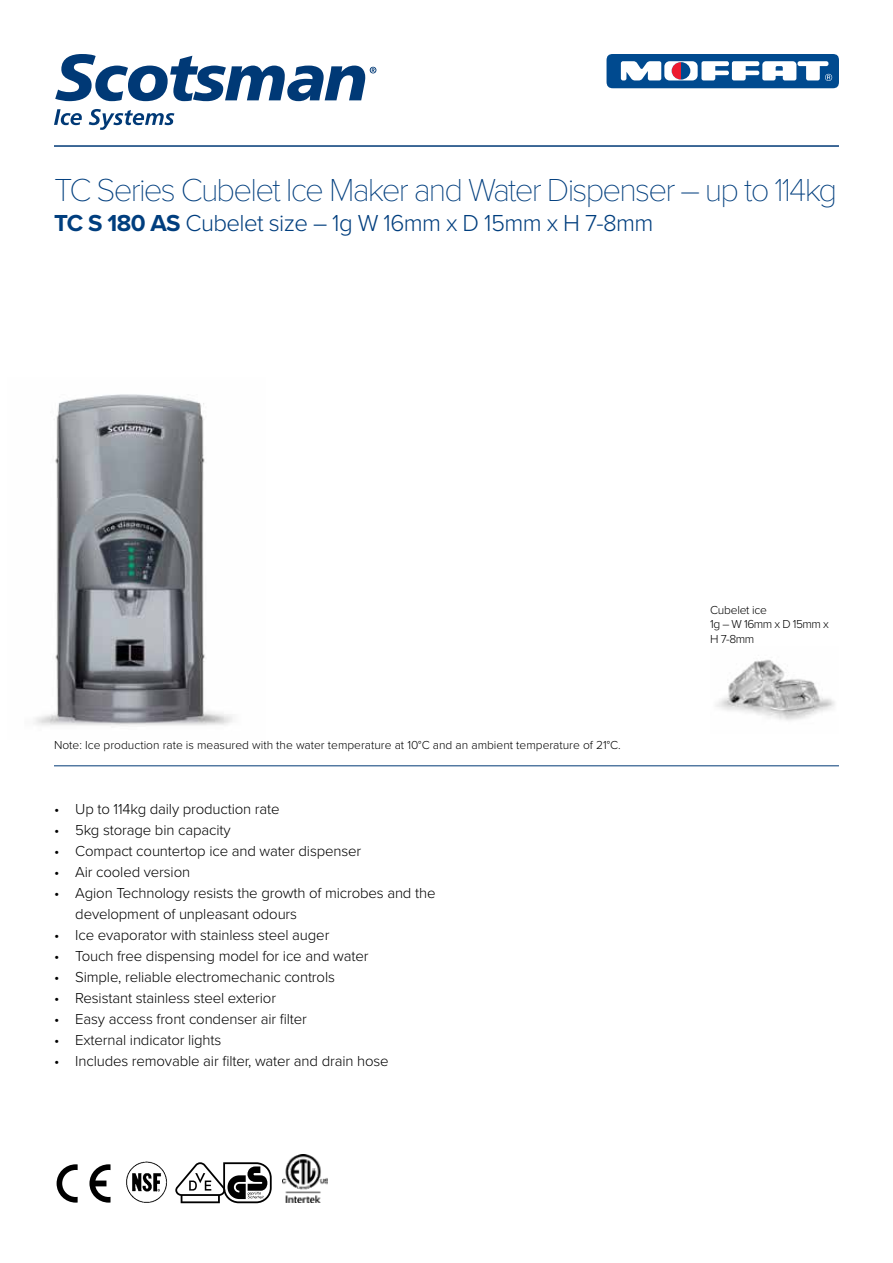
<style>
.page{position:relative;width:893px;height:1263px;background:#fff}
.page>*{position:absolute;margin:0;border:0;box-sizing:border-box;transform-origin:0 0}
.t1{font:100 33px "Proxima Nova T";letter-spacing:-.055em;color:#003e7e}
.t2{font:300 24px "Proxima Nova";letter-spacing:-.025em;color:#003e7e}
.t3{font:300 15px/21px "Proxima Nova";letter-spacing:-.01em;color:#000}
.t4{font:300 12px "Proxima Nova";color:#000}
.t5{font:300 12px/14.2px "Proxima Nova";letter-spacing:-.04em;color:#000}
.s1{font-weight:700}
</style>
<div class="page">
<img style="left:34px;top:394px;width:199px;height:332px">
<img style="left:716px;top:659px;width:119px;height:62px">
<svg style="left:55px;top:54px;width:321px;height:47px"></svg>
<svg style="left:54px;top:109px;width:28px;height:16px"></svg>
<svg style="left:89px;top:109px;width:85px;height:21px"></svg>
<hr style="left:54px;top:145px;width:785px;height:2px;background:#003976">
<hr style="left:54px;top:765px;width:785px;height:1px;background:#003976">
<svg style="left:606px;top:54px;width:233px;height:34px"></svg>
<svg style="left:89px;top:1164px;width:22px;height:38px"></svg>
<svg style="left:57px;top:1164px;width:21px;height:38px"></svg>
<img style="left:126px;top:1161px;width:42px;height:42px">
<img style="left:282px;top:1154px;width:46px;height:48px">
<svg style="left:175px;top:1162px;width:97px;height:41px"></svg>
<h1 class="t1" style="left:54px;top:165px;width:785px">TC Series Cubelet Ice Maker and Water Dispenser – up to 114kg</h1>
<h2 class="t2" style="left:54px;top:205px;width:601px"><span class="s1">TC S 180 AS</span> Cubelet size – 1g W 16mm x D 15mm x H 7-8mm</h2>
<p class="t4" style="left:54px;top:736px;width:568px">Note: Ice production rate is measured with the water temperature at 10°C and an ambient temperature of 21°C.</p>
<p class="t3" style="left:54px;top:797px;width:227px">• Up to 114kg daily production rate</p>
<p class="t3" style="left:54px;top:818px;width:178px">• 5kg storage bin capacity</p>
<p class="t3" style="left:54px;top:839px;width:309px">• Compact countertop ice and water dispenser</p>
<p class="t3" style="left:54px;top:860px;width:138px">• Air cooled version</p>
<p class="t3" style="left:75px;top:881px;width:362px;text-indent:-21px">• Agion Technology resists the growth of microbes and the development of unpleasant odours</p>
<p class="t3" style="left:54px;top:923px;width:277px">• Ice evaporator with stainless steel auger</p>
<p class="t3" style="left:54px;top:944px;width:316px">• Touch free dispensing model for ice and water</p>
<p class="t3" style="left:54px;top:965px;width:282px">• Simple, reliable electromechanic controls</p>
<p class="t3" style="left:54px;top:986px;width:224px">• Resistant stainless steel exterior</p>
<p class="t3" style="left:54px;top:1007px;width:255px">• Easy access front condenser air filter</p>
<p class="t3" style="left:54px;top:1028px;width:169px">• External indicator lights</p>
<p class="t3" style="left:54px;top:1049px;width:336px">• Includes removable air filter, water and drain hose</p>
<p class="t5" style="left:710px;top:602px;width:120px">Cubelet ice<br>1g – W 16mm x D 15mm x<br>H 7-8mm</p>
</div>
